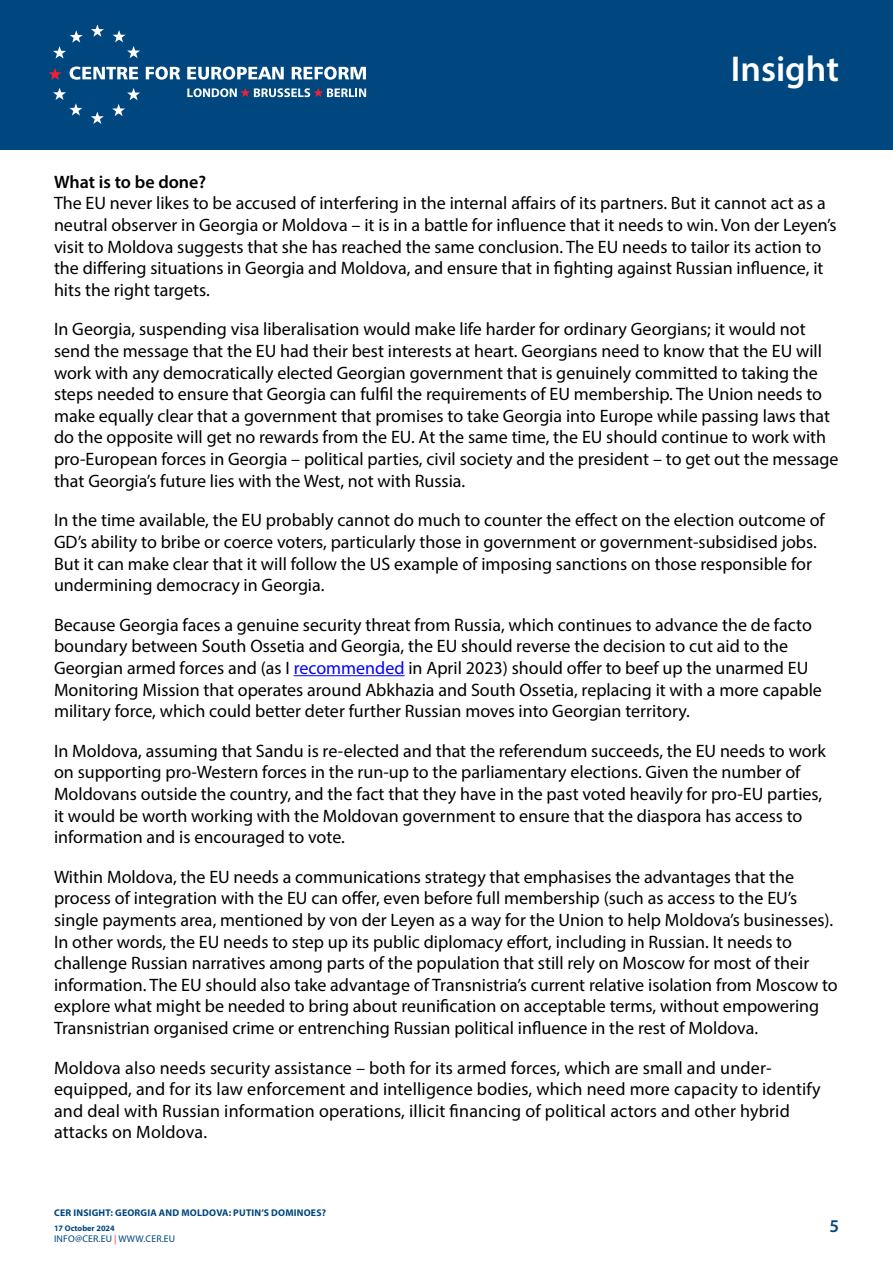
<style>
.page{position:relative;width:893px;height:1263px;background:#fff}
.page>*{position:absolute;margin:0;border:0;box-sizing:border-box;transform-origin:0 0}
.t1{font:600 36px "Myriad Pro";color:#fff}
.t2{font:18px/21.6px "Myriad Pro";color:#000}
.t3{font:600 18px "Myriad Pro";color:#000}
.t4{font:600 18px "Myriad Pro";color:#00467f}
.t5{font:700 9.75px "Myriad Pro";letter-spacing:.02em;color:#00467f}
.t6{font:9.75px "Myriad Pro";letter-spacing:.02em;color:#00467f}
.t7{font:700 8.25px "Myriad Pro";color:#00467f}
.s1{color:#00f}
.s2{color:#ee3124}
</style>
<div class="page">
<hr style="left:294px;top:675px;width:111px;height:1px;background:#00f">
<div style="left:0;top:0;width:893px;height:150px;background:#00467f"></div>
<svg style="left:91px;top:24px;width:13px;height:13px"></svg>
<svg style="left:113px;top:30px;width:27px;height:28px"></svg>
<svg style="left:112px;top:88px;width:28px;height:28px"></svg>
<svg style="left:91px;top:112px;width:13px;height:12px"></svg>
<svg style="left:53px;top:88px;width:29px;height:28px"></svg>
<svg style="left:53px;top:30px;width:30px;height:28px"></svg>
<svg style="left:49px;top:68px;width:13px;height:12px"></svg>
<svg style="left:70px;top:67px;width:68px;height:13px"></svg>
<svg style="left:146px;top:67px;width:34px;height:13px"></svg>
<svg style="left:187px;top:67px;width:97px;height:13px"></svg>
<svg style="left:292px;top:67px;width:74px;height:13px"></svg>
<svg style="left:187px;top:88px;width:179px;height:9px"></svg>
<h1 class="t1" style="left:731px;top:46px;width:110px">Insight</h1>
<p class="t3" style="left:54px;top:170px;width:154px">What is to be done?</p>
<p class="t2" style="left:54px;top:192px;width:784px">The EU never likes to be accused of interfering in the internal affairs of its partners. But it cannot act as a neutral observer in Georgia or Moldova – it is in a battle for influence that it needs to win. Von der Leyen’s visit to Moldova suggests that she has reached the same conclusion. The EU needs to tailor its action to the differing situations in Georgia and Moldova, and ensure that in fighting against Russian influence, it hits the right targets.</p>
<p class="t2" style="left:54px;top:318px;width:786px">In Georgia, suspending visa liberalisation would make life harder for ordinary Georgians; it would not send the message that the EU had their best interests at heart. Georgians need to know that the EU will work with any democratically elected Georgian government that is genuinely committed to taking the steps needed to ensure that Georgia can fulfil the requirements of EU membership. The Union needs to make equally clear that a government that promises to take Georgia into Europe while passing laws that do the opposite will get no rewards from the EU. At the same time, the EU should continue to work with pro-European forces in Georgia – political parties, civil society and the president – to get out the message that Georgia’s future lies with the West, not with Russia.</p>
<p class="t2" style="left:54px;top:509px;width:772px">In the time available, the EU probably cannot do much to counter the effect on the election outcome of GD’s ability to bribe or coerce voters, particularly those in government or government-subsidised jobs.<br>But it can make clear that it will follow the US example of imposing sanctions on those responsible for undermining democracy in Georgia.</p>
<p class="t2" style="left:54px;top:614px;width:769px">Because Georgia faces a genuine security threat from Russia, which continues to advance the de facto boundary between South Ossetia and Georgia, the EU should reverse the decision to cut aid to the Georgian armed forces and (as I <span class="s1">recommended</span> in April 2023) should offer to beef up the unarmed EU Monitoring Mission that operates around Abkhazia and South Ossetia, replacing it with a more capable military force, which could better deter further Russian moves into Georgian territory.</p>
<p class="t2" style="left:54px;top:740px;width:773px">In Moldova, assuming that Sandu is re-elected and that the referendum succeeds, the EU needs to work on supporting pro-Western forces in the run-up to the parliamentary elections. Given the number of Moldovans outside the country, and the fact that they have in the past voted heavily for pro-EU parties, it would be worth working with the Moldovan government to ensure that the diaspora has access to information and is encouraged to vote.</p>
<p class="t2" style="left:54px;top:866px;width:785px">Within Moldova, the EU needs a communications strategy that emphasises the advantages that the process of integration with the EU can offer, even before full membership (such as access to the EU’s single payments area, mentioned by von der Leyen as a way for the Union to help Moldova’s businesses).<br>In other words, the EU needs to step up its public diplomacy effort, including in Russian. It needs to challenge Russian narratives among parts of the population that still rely on Moscow for most of their information. The EU should also take advantage of Transnistria’s current relative isolation from Moscow to explore what might be needed to bring about reunification on acceptable terms, without empowering Transnistrian organised crime or entrenching Russian political influence in the rest of Moldova.</p>
<p class="t2" style="left:54px;top:1056px;width:768px">Moldova also needs security assistance – both for its armed forces, which are small and under&shy;equipped, and for its law enforcement and intelligence bodies, which need more capacity to identify and deal with Russian information operations, illicit financing of political actors and other hybrid attacks on Moldova.</p>
<p class="t5" style="left:54px;top:1207px;width:273px">CER INSIGHT: GEORGIA AND MOLDOVA: PUTIN’S DOMINOES?</p>
<p class="t7" style="left:54px;top:1223px;width:62px">17 October 2024</p>
<p class="t6" style="left:54px;top:1233px;width:123px">INFO@CER.EU <span class="s2">|</span> WWW.CER.EU</p>
<p class="t4" style="left:829px;top:1215px;width:11px">5</p>
</div>
